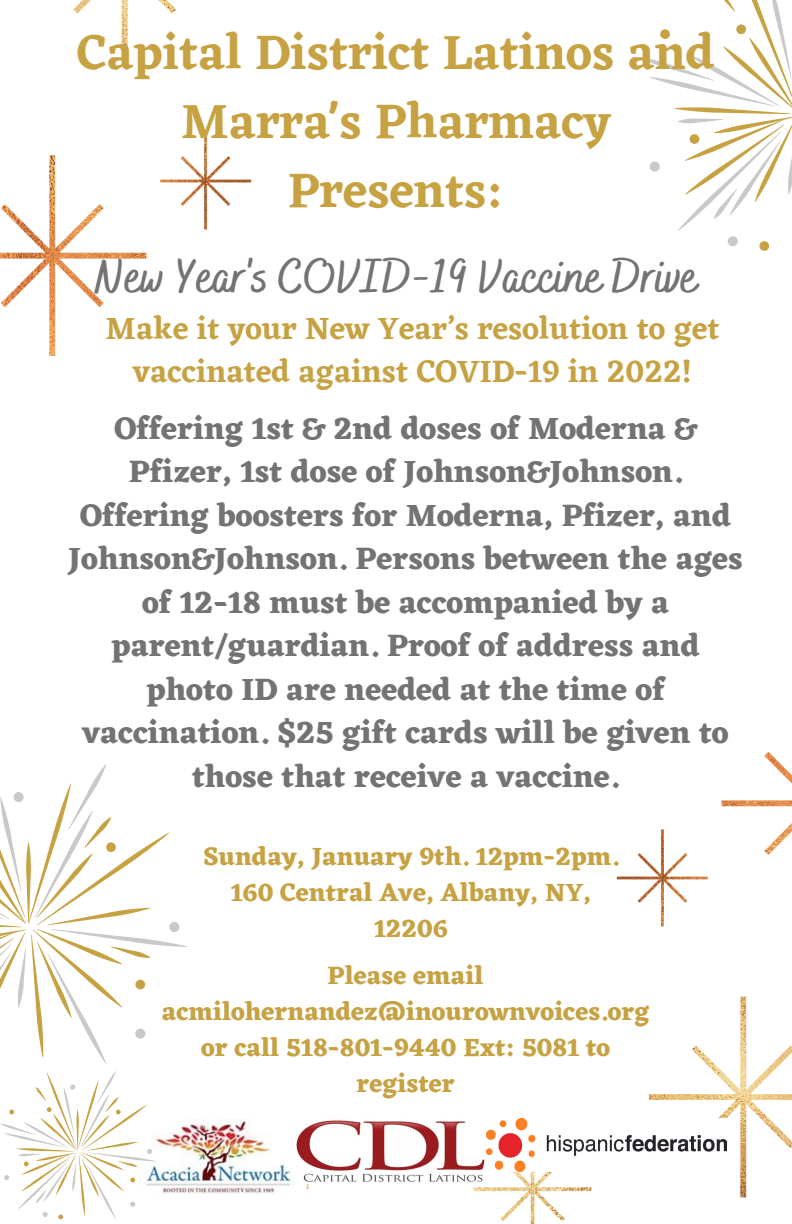
<style>
.page{position:relative;width:792px;height:1224px;background:#fff}
.page>*{position:absolute;margin:0;border:0;box-sizing:border-box;transform-origin:0 0}
.t1{font:600 50px/69px "Eczar";color:#c6a242;text-align:center}
.t2{font:700 48px "Bakerie Smooth";color:#737373}
.t3{font:700 32px/43.6px "Eczar";color:#737373;text-align:center}
.t4{font:600 32px/43.6px "Eczar";color:#c6a242;text-align:center}
.t5{font:700 26px/36px "Eczar";color:#c6a242;text-align:center}
</style>
<div class="page">
<img style="left:0;top:0;width:252px;height:356px">
<img style="left:306px;top:751px;width:486px;height:473px">
<svg style="left:0;top:764px;width:187px;height:300px"></svg>
<div style="left:14px;top:792px;width:10px;height:10px;background:#cac9c7;border-radius:50%"></div>
<div style="left:169px;top:922px;width:10px;height:10px;background:#cac9c7;border-radius:50%"></div>
<div style="left:135px;top:1029px;width:10px;height:10px;background:#cac9c7;border-radius:50%"></div>
<div style="left:759px;top:241px;width:10px;height:10px;background:#c6a242;border-radius:50%"></div>
<svg style="left:641px;top:0;width:151px;height:231px"></svg>
<div style="left:728px;top:236px;width:10px;height:10px;background:#cac9c7;border-radius:50%"></div>
<div style="left:650px;top:162px;width:10px;height:10px;background:#cac9c7;border-radius:50%"></div>
<img style="left:296px;top:1119px;width:190px;height:64px">
<img style="left:156px;top:1120px;width:137px;height:74px">
<img style="left:487px;top:1119px;width:240px;height:52px">
<svg style="left:0;top:1071px;width:156px;height:148px"></svg>
<p class="t1" style="left:77px;top:17px;width:639px">Capital District Latinos and<br>Marra's Pharmacy<br>Presents:</p>
<p class="t2" style="left:94px;top:248px;width:605px">New Year's COVID-19 Vaccine Drive</p>
<p class="t4" style="left:106px;top:306px;width:616px">Make it your New Year’s resolution to get vaccinated against COVID-19 in 2022!</p>
<p class="t3" style="left:68px;top:406px;width:676px">Offering 1st &amp; 2nd doses of Moderna &amp; Pfizer, 1st dose of Johnson&amp;Johnson.<br>Offering boosters for Moderna, Pfizer, and Johnson&amp;Johnson. Persons between the ages of 12-18 must be accompanied by a parent/guardian. Proof of address and photo ID are needed at the time of vaccination. $25 gift cards will be given to those that receive a vaccine.</p>
<p class="t5" style="left:203px;top:838px;width:417px">Sunday, January 9th. 12pm-2pm.<br>160 Central Ave, Albany, NY,<br>12206</p>
<p class="t5" style="left:162px;top:957px;width:489px">Please email acmilohernandez@inourownvoices.org or call 518-801-9440 Ext: 5081 to register</p>
</div>
